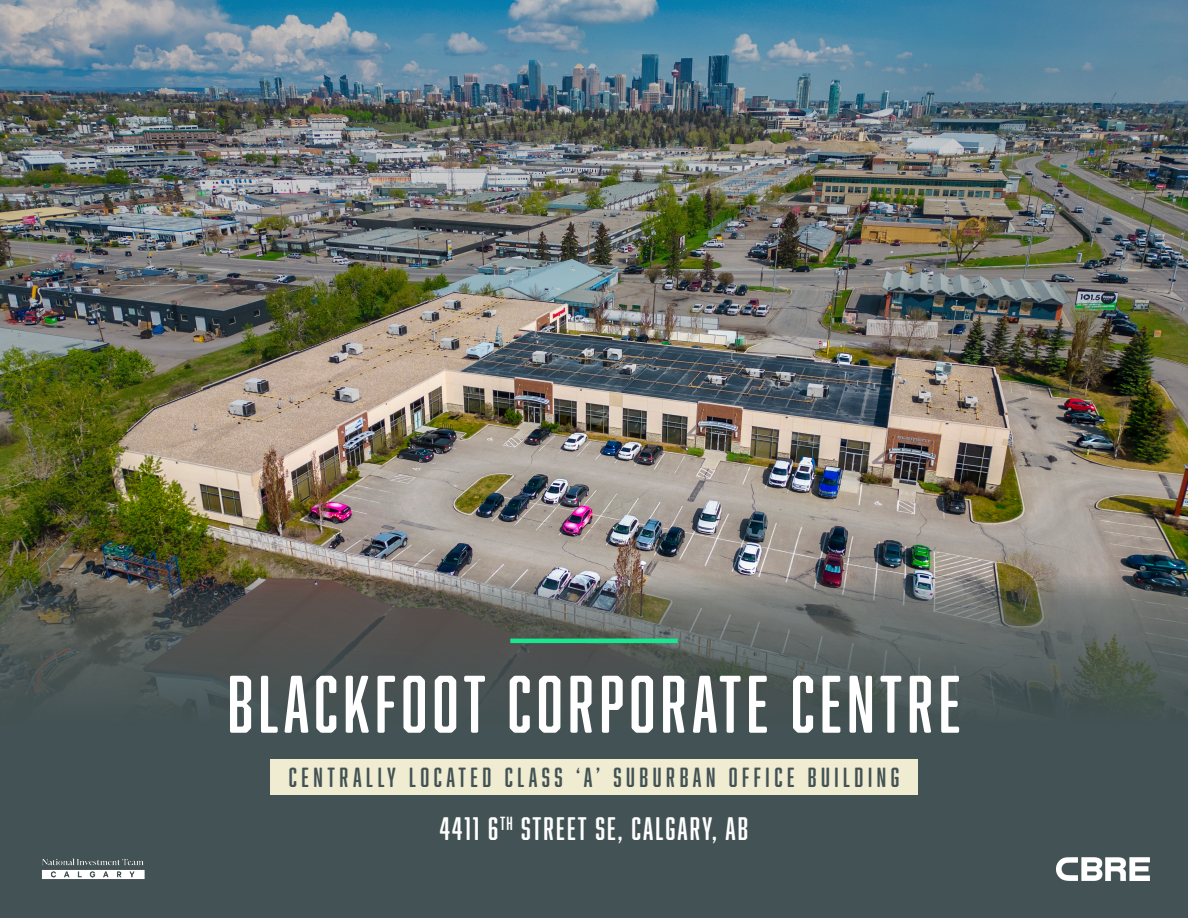
<style>
.page{position:relative;width:1188px;height:918px;background:#fff}
.page>*{position:absolute;margin:0;border:0;box-sizing:border-box;transform-origin:0 0}
.t1{font:75px "Abolition Soft";letter-spacing:.07em;color:#fff}
.t2{font:30px "Abolition Soft";letter-spacing:.07em;color:#fff}
.t3{font:25.5px "Abolition Soft";letter-spacing:.18em;color:#435254}
</style>
<div class="page">
<img style="left:0;top:0;width:1188px;height:576px">
<img style="left:108px;top:292px;width:1080px;height:284px">
<svg style="left:0;top:576px;width:1188px;height:342px;background:#4c5757"></svg>
<hr style="left:510px;top:639px;width:168px;height:4px;background:#17e88f">
<img style="left:1056px;top:858px;width:93px;height:23px">
<img style="left:40px;top:853px;width:110px;height:33px">
<div style="left:270px;top:759px;width:648px;height:36px;background:#efecd2"></div>
<p class="t1" style="left:228px;top:661px;width:734px">BLACKFOOT CORPORATE CENTRE</p>
<p class="t3" style="left:289px;top:763px;width:612px">CENTRALLY LOCATED CLASS ‘A’ SUBURBAN OFFICE BUILDING</p>
<p class="t2" style="left:440px;top:811px;width:310px">4411 6<sup>TH</sup> STREET SE, CALGARY, AB</p>
</div>
